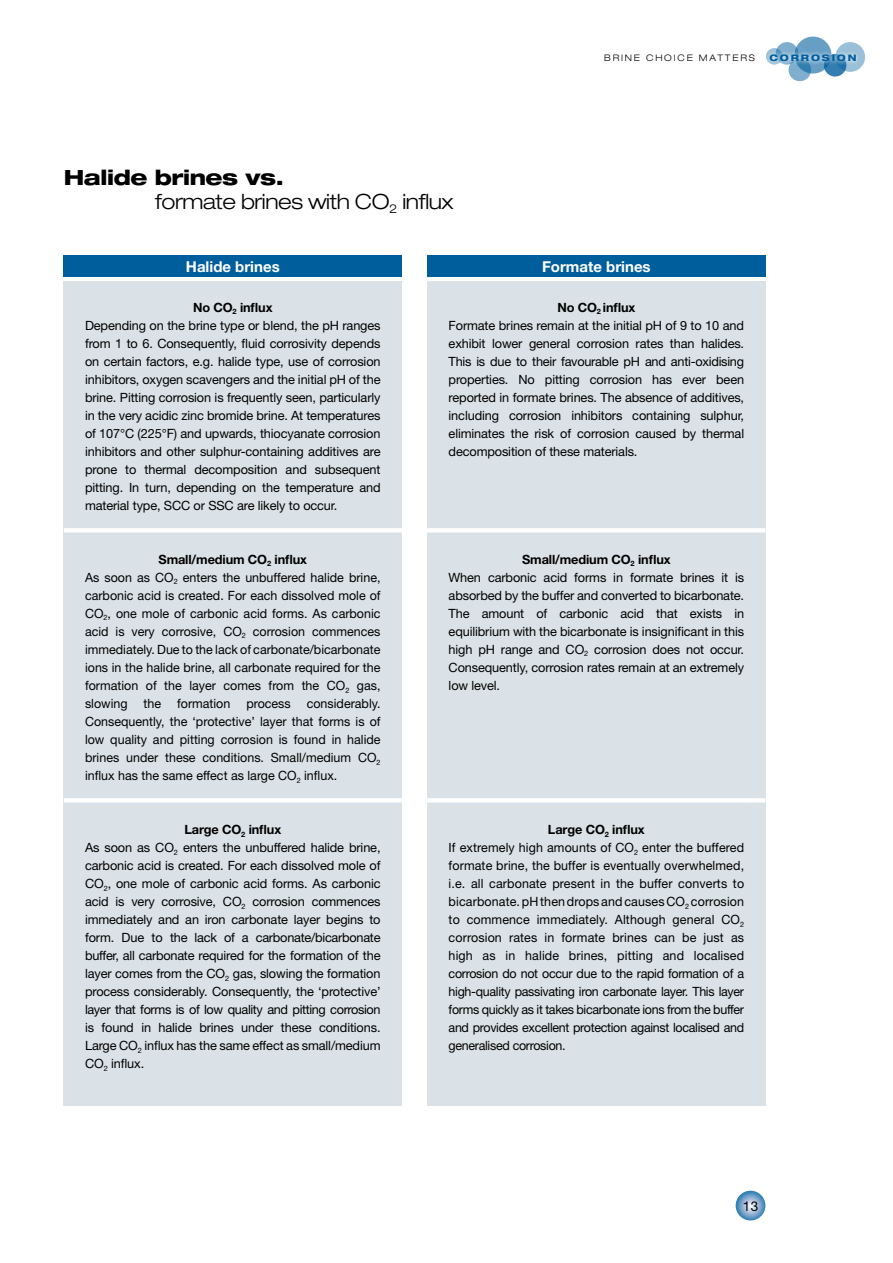
<style>
.page{position:relative;width:893px;height:1263px;background:#fff}
.page>*{position:absolute;margin:0;border:0;box-sizing:border-box;transform-origin:0 0}
.t1{font:300 expanded 21px/24px "Helvetica Neue";letter-spacing:-.02em;color:#000}
.t2{font:700 15px "Helvetica Neue";color:#fff}
.t3{font:13.5px "Helvetica Neue";color:#000}
.t4{font:12.75px/18px "Helvetica Neue";letter-spacing:-.01em;color:#000}
.t5{font:12.75px/18px "Helvetica Neue";letter-spacing:.01em;color:#000}
.t6{font:300 expanded 9px "Helvetica Neue";letter-spacing:.2em;color:#000}
.t7{font:800 expanded 9px "Helvetica Neue";letter-spacing:.2em;color:#005e9d}
.s1{font-weight:800}
.s2{font-weight:700}
</style>
<div class="page">
<svg style="left:835px;top:42px;width:30px;height:30px"></svg>
<svg style="left:824px;top:54px;width:22px;height:23px"></svg>
<svg style="left:794px;top:37px;width:37px;height:37px"></svg>
<svg style="left:788px;top:59px;width:23px;height:22px"></svg>
<svg style="left:766px;top:48px;width:16px;height:17px"></svg>
<svg style="left:776px;top:42px;width:22px;height:23px"></svg>
<svg style="left:766px;top:50px;width:94px;height:15px"></svg>
<svg style="left:736px;top:1191px;width:29px;height:29px"></svg>
<div style="left:64px;top:281px;width:338px;height:825px;background:#dae2e7"></div>
<div style="left:427px;top:281px;width:338px;height:825px;background:#dae2e7"></div>
<div style="left:64px;top:255px;width:338px;height:21px;background:#005e9d"></div>
<div style="left:427px;top:255px;width:338px;height:21px;background:#005e9d"></div>
<hr style="left:64px;top:798px;width:701px;height:4px;background:#fff">
<hr style="left:64px;top:528px;width:701px;height:4px;background:#fff">
<h1 class="t1" style="left:155px;top:165px;width:300px;text-indent:-91px"><span class="s1">Halide brines vs.<br></span>formate brines with CO<sub>2</sub> influx</h1>
<p class="t6" style="left:604px;top:53px;width:152px">BRINE CHOICE MATTERS</p>
<p class="t7" style="left:769px;top:52px;width:89px">CORROSION</p>
<p class="t2" style="left:186px;top:257px;width:95px">Halide brines</p>
<p class="t2" style="left:542px;top:257px;width:110px">Formate brines</p>
<p class="t4" style="left:85px;top:298px;width:297px;text-indent:108px"><span class="s2">No CO</span><sub>2</sub> <span class="s2">influx<br></span>Depending on the brine type or blend, the pH ranges from 1 to 6. Consequently, fluid corrosivity depends on certain factors, e.g. halide type, use of corrosion inhibitors, oxygen scavengers and the initial pH of the brine. Pitting corrosion is frequently seen, particularly in the very acidic zinc bromide brine. At temperatures of 107°C (225°F) and upwards, thiocyanate corrosion inhibitors and other sulphur-containing additives are prone to thermal decomposition and subsequent pitting. In turn, depending on the temperature and material type, SCC or SSC are likely to occur.</p>
<p class="t4" style="left:85px;top:550px;width:297px;text-indent:73px"><span class="s2">Small/medium CO</span><sub>2</sub> <span class="s2">influx<br></span>As soon as CO<sub>2</sub> enters the unbuffered halide brine, carbonic acid is created. For each dissolved mole of CO<sub>2</sub>, one mole of carbonic acid forms. As carbonic acid is very corrosive, CO<sub>2</sub> corrosion commences immediately. Due to the lack of carbonate/bicarbonate ions in the halide brine, all carbonate required for the formation of the layer comes from the CO<sub>2</sub> gas, slowing</p>
<p class="t4" style="left:144px;top:694px;width:19px">the</p>
<p class="t4" style="left:177px;top:694px;width:55px">formation</p>
<p class="t4" style="left:246px;top:694px;width:46px">process</p>
<p class="t4" style="left:85px;top:694px;width:297px;text-align:justify;text-indent:222px">considerably.<br>Consequently, the ‘protective’ layer that forms is of low quality and pitting corrosion is found in halide brines under these conditions. Small/medium CO<sub>2 </sub>influx has the same effect as large CO<sub>2</sub> influx.</p>
<p class="t4" style="left:85px;top:820px;width:297px;text-indent:99px"><span class="s2">Large CO</span><sub>2</sub> <span class="s2">influx<br></span>As soon as CO<sub>2</sub> enters the unbuffered halide brine, carbonic acid is created. For each dissolved mole of CO<sub>2</sub>, one mole of carbonic acid forms. As carbonic acid is very corrosive, CO<sub>2</sub> corrosion commences immediately and an iron carbonate layer begins to form. Due to the lack of a carbonate/bicarbonate buffer, all carbonate required for the formation of the layer comes from the CO<sub>2</sub> gas, slowing the formation process considerably. Consequently, the ‘protective’ layer that forms is of low quality and pitting corrosion is found in halide brines under these conditions.<br>Large CO<sub>2</sub> influx has the same effect as small/medium CO<sub>2</sub> influx.</p>
<p class="t4" style="left:449px;top:298px;width:297px;text-indent:109px"><span class="s2">No CO</span><sub>2</sub> <span class="s2">influx<br></span>Formate brines remain at the initial pH of 9 to 10 and exhibit lower general corrosion rates than halides.<br>This is due to their favourable pH and anti-oxidising properties. No pitting corrosion has ever been reported in formate brines. The absence of additives, including corrosion inhibitors containing sulphur, eliminates the risk of corrosion caused by thermal decomposition of these materials.</p>
<p class="t4" style="left:449px;top:550px;width:297px;text-indent:74px"><span class="s2">Small/medium CO</span><sub>2</sub> <span class="s2">influx<br></span>When carbonic acid forms in formate brines it is absorbed by the buffer and converted to bicarbonate.<br>The amount of carbonic acid that exists in equilibrium with the bicarbonate is insignificant in this high pH range and CO<sub>2</sub> corrosion does not occur.<br>Consequently, corrosion rates remain at an extremely low level.</p>
<p class="t5" style="left:449px;top:820px;width:297px;text-indent:99px"><span class="s2">Large CO</span><sub>2</sub> <span class="s2">influx<br></span>If extremely high amounts of CO<sub>2</sub> enter the buffered formate brine, the buffer is eventually overwhelmed, i.e. all carbonate present in the buffer converts to bicarbonate. pH then drops and causes CO<sub>2</sub> corrosion to commence immediately. Although general CO<sub>2 </sub>corrosion rates in formate brines can be just as high as in halide brines, pitting and localised corrosion do not occur due to the rapid formation of a high-quality passivating iron carbonate layer. This layer forms quickly as it takes bicarbonate ions from the buffer and provides excellent protection against localised and generalised corrosion.</p>
<p class="t3" style="left:743px;top:1198px;width:17px">13</p>
</div>
